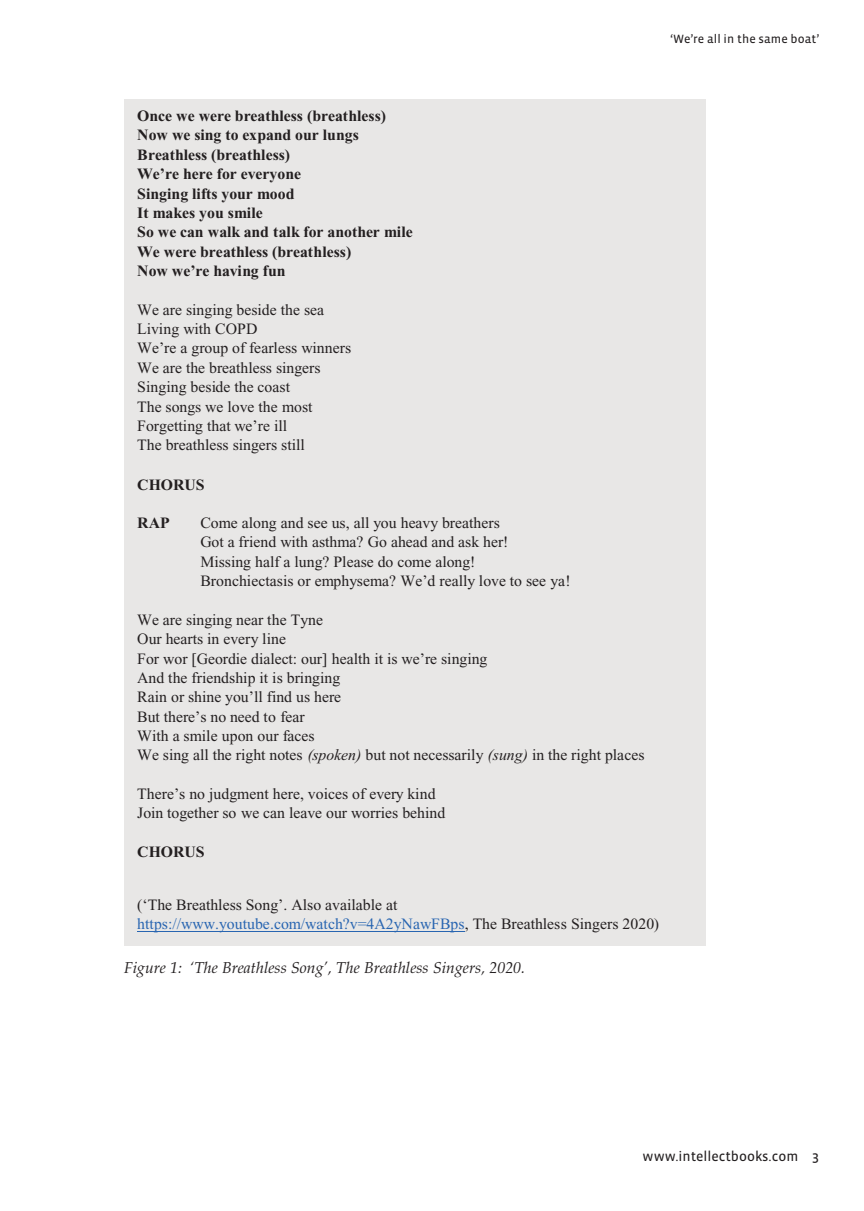
<style>
.page{position:relative;width:864px;height:1211px;background:#fff}
.page>*{position:absolute;margin:0;border:0;box-sizing:border-box;transform-origin:0 0}
.t1{font:15.75px/19.4px "Times New Roman";color:#231f20}
.t2{font:700 15.75px/19.4px "Times New Roman";color:#231f20}
.t3{font:italic 15.75px "Palatino LT Std";color:#231f20}
.t4{font:14px "Vista Sans";color:#231f20}
.t5{font:12.25px "Vista Sans";letter-spacing:.01em;color:#231f20}
.s1{font-style:italic}
.s2{color:#2865b1}
</style>
<div class="page">
<div style="left:124px;top:99px;width:581px;height:847px;background:#e8e7e6"></div>
<hr style="left:137px;top:930px;width:327px;height:1px;background:#2865b1">
<p class="t5" style="left:670px;top:32px;width:150px">‘We’re all in the same boat’</p>
<p class="t2" style="left:137px;top:106px;width:277px">Once we were breathless (breathless)<br>Now we sing to expand our lungs<br>Breathless (breathless)<br>We’re here for everyone<br>Singing lifts your mood<br>It makes you smile<br>So we can walk and talk for another mile<br>We were breathless (breathless)<br>Now we’re having fun</p>
<p class="t1" style="left:137px;top:300px;width:215px">We are singing beside the sea<br>Living with COPD<br>We’re a group of fearless winners<br>We are the breathless singers<br>Singing beside the coast<br>The songs we love the most<br>Forgetting that we’re ill<br>The breathless singers still</p>
<p class="t2" style="left:137px;top:475px;width:69px">CHORUS</p>
<p class="t2" style="left:137px;top:513px;width:34px">RAP</p>
<p class="t1" style="left:200px;top:513px;width:371px">Come along and see us, all you heavy breathers<br>Got a friend with asthma? Go ahead and ask her!<br>Missing half a lung? Please do come along!<br>Bronchiectasis or emphysema? We’d really love to see ya!</p>
<p class="t1" style="left:137px;top:610px;width:508px">We are singing near the Tyne<br>Our hearts in every line<br>For wor [Geordie dialect: our] health it is we’re singing<br>And the friendship it is bringing<br>Rain or shine you’ll find us here<br>But there’s no need to fear<br>With a smile upon our faces<br>We sing all the right notes <span class="s1">(spoken)</span> but not necessarily <span class="s1">(sung)</span> in the right places</p>
<p class="t1" style="left:137px;top:784px;width:309px">There’s no judgment here, voices of every kind<br>Join together so we can leave our worries behind</p>
<p class="t2" style="left:137px;top:842px;width:69px">CHORUS</p>
<p class="t1" style="left:137px;top:895px;width:523px">(‘The Breathless Song’. Also available at <span class="s2">https://www.youtube.com/watch?v=4A2yNawFBps</span>, The Breathless Singers 2020)</p>
<p class="t3" style="left:124px;top:959px;width:402px">Figure 1: ‘The Breathless Song’, The Breathless Singers, 2020.</p>
<p class="t4" style="left:642px;top:1149px;width:178px">www.intellectbooks.com 3</p>
</div>
